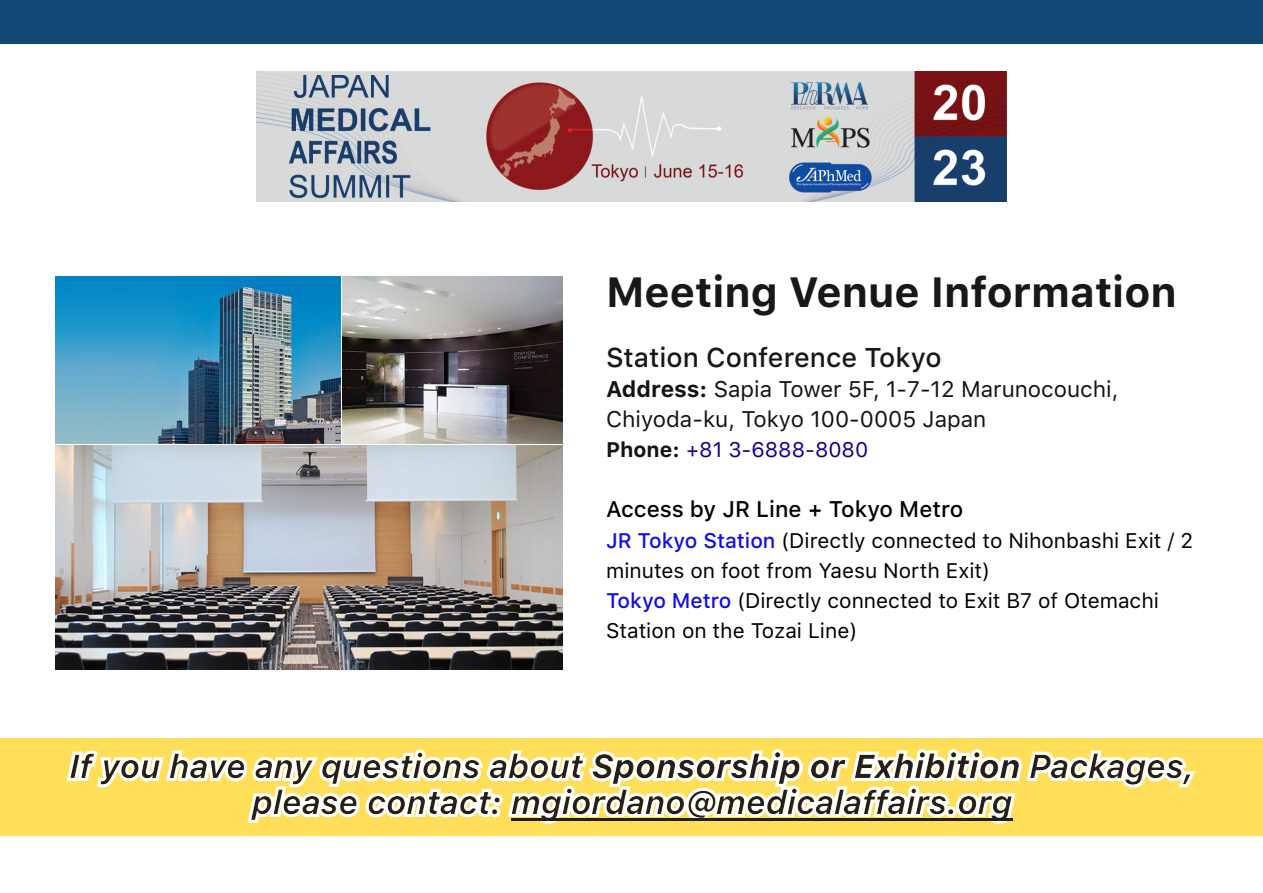
<style>
.page{position:relative;width:1263px;height:893px;background:#fff}
.page>*{position:absolute;margin:0;border:0;box-sizing:border-box;transform-origin:0 0}
.t1{font:700 42px "SF Pro Text";color:#1a1718}
.t2{font:italic 600 33px/36px "SF Pro Text";color:#231f20;text-align:center}
.t3{font:500 27px "SF Pro Text";color:#1a1718}
.t4{font:22.5px/30px "SF Pro Text";color:#131315}
.t5{font:500 22.5px "SF Pro Text";color:#000}
.t6{font:21px/30px "SF Pro Text";color:#000}
.t7{font:21px "SF Pro Text";color:#0e0089}
.s1{font-weight:700}
.s2{font-weight:700;color:#131315}
.s3{font-weight:500;color:#130fdf}
</style>
<div class="page">
<div style="left:0;top:0;width:1263px;height:44px;background:#124974"></div>
<div style="left:0;top:738px;width:1263px;height:97px;background:#ffdf59"></div>
<svg style="left:67px;top:749px;width:1128px;height:74px"></svg>
<hr style="left:511px;top:818px;width:501px;height:3px;background:#231f20">
<img style="left:256px;top:71px;width:751px;height:130px">
<img style="left:55px;top:446px;width:507px;height:223px">
<img style="left:55px;top:276px;width:285px;height:167px">
<img style="left:343px;top:276px;width:219px;height:167px">
<h1 class="t1" style="left:606px;top:267px;width:572px">Meeting Venue Information</h1>
<p class="t3" style="left:606px;top:342px;width:337px">Station Conference Tokyo</p>
<p class="t4" style="left:606px;top:374px;width:514px"><span class="s1">Address:</span> Sapia Tower 5F, 1-7-12 Marunocouchi,<br>Chiyoda-ku, Tokyo 100-0005 Japan</p>
<p class="t7" style="left:606px;top:437px;width:264px"><span class="s2">Phone:</span> +81 3-6888-8080</p>
<p class="t5" style="left:606px;top:496px;width:359px">Access by JR Line + Tokyo Metro</p>
<p class="t6" style="left:606px;top:525px;width:589px"><span class="s3">JR Tokyo Station</span> (Directly connected to Nihonbashi Exit / 2 minutes on foot from Yaesu North Exit)<br><span class="s3">Tokyo Metro</span> (Directly connected to Exit B7 of Otemachi Station on the Tozai Line)</p>
<h2 class="t2" style="left:69px;top:748px;width:1127px">If you have any questions about <span class="s1">Sponsorship or Exhibition</span> Packages, please contact: mgiordano@medicalaffairs.org</h2>
</div>
